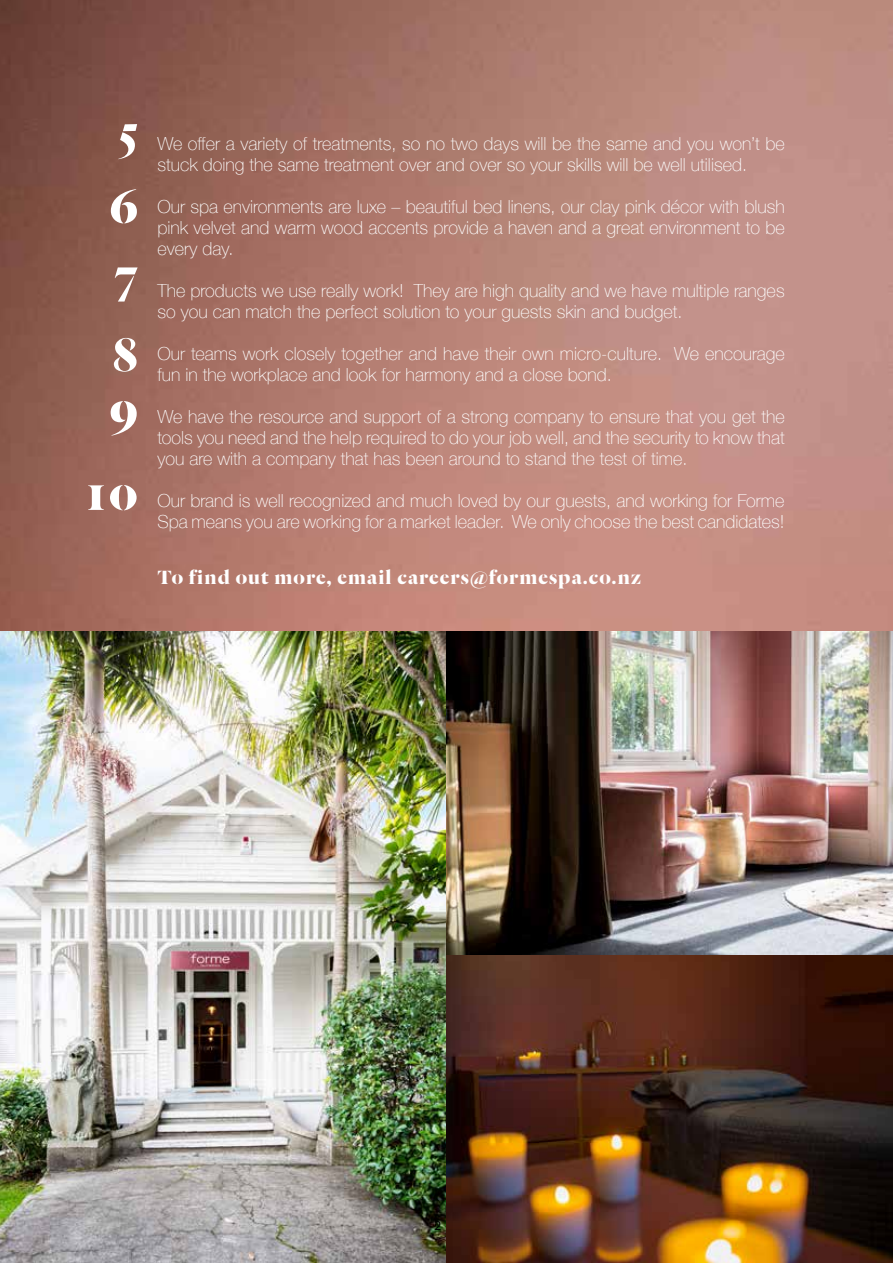
<style>
.page{position:relative;width:893px;height:1263px;background:#fff}
.page>*{position:absolute;margin:0;border:0;box-sizing:border-box;transform-origin:0 0}
.t1{font:700 54px/79.2px "Dala Floda";color:#fff}
.t2{font:700 21px "Dala Floda";letter-spacing:.05em;color:#fff}
.t3{font:100 18px/21px "Helvetica Neue";color:#fff}
.t4{font:13.5px "Myriad Pro";color:#000}
</style>
<div class="page">
<img style="left:0;top:0;width:893px;height:631px">
<img style="left:0;top:631px;width:446px;height:632px">
<img style="left:446px;top:955px;width:447px;height:308px">
<img style="left:446px;top:631px;width:447px;height:324px">
<h1 class="t1" style="left:118px;top:90px;width:22px">5</h1>
<h1 class="t1" style="left:110px;top:164px;width:30px">6</h1>
<h1 class="t1" style="left:113px;top:233px;width:27px">7<br>8</h1>
<h1 class="t1" style="left:87px;top:365px;width:52px;line-height:83.8px;text-align:center">9<br>10</h1>
<p class="t3" style="left:157px;top:132px;width:629px">We offer a variety of treatments, so no two days will be the same and you won’t be stuck doing the same treatment over and over so your skills will be well utilised.</p>
<p class="t3" style="left:157px;top:195px;width:629px;text-align:justify">Our spa environments are luxe – beautiful bed linens, our clay pink décor with blush pink velvet and warm wood accents provide a haven and a great environment to be every day.</p>
<p class="t3" style="left:157px;top:279px;width:629px">The products we use really work! They are high quality and we have multiple ranges so you can match the perfect solution to your guests skin and budget.</p>
<p class="t3" style="left:157px;top:342px;width:629px">Our teams work closely together and have their own micro-culture. We encourage fun in the workplace and look for harmony and a close bond.</p>
<p class="t3" style="left:157px;top:405px;width:629px;text-align:justify">We have the resource and support of a strong company to ensure that you get the tools you need and the help required to do your job well, and the security to know that you are with a company that has been around to stand the test of time.</p>
<p class="t3" style="left:157px;top:489px;width:629px">Our brand is well recognized and much loved by our guests, and working for Forme<br>Spa means you are working for a market leader. We only choose the best candidates!</p>
<p class="t2" style="left:157px;top:563px;width:485px">To find out more, email careers@formespa.co.nz</p>
<p class="t4" style="left:434px;top:1217px;width:8px">2</p>
</div>
